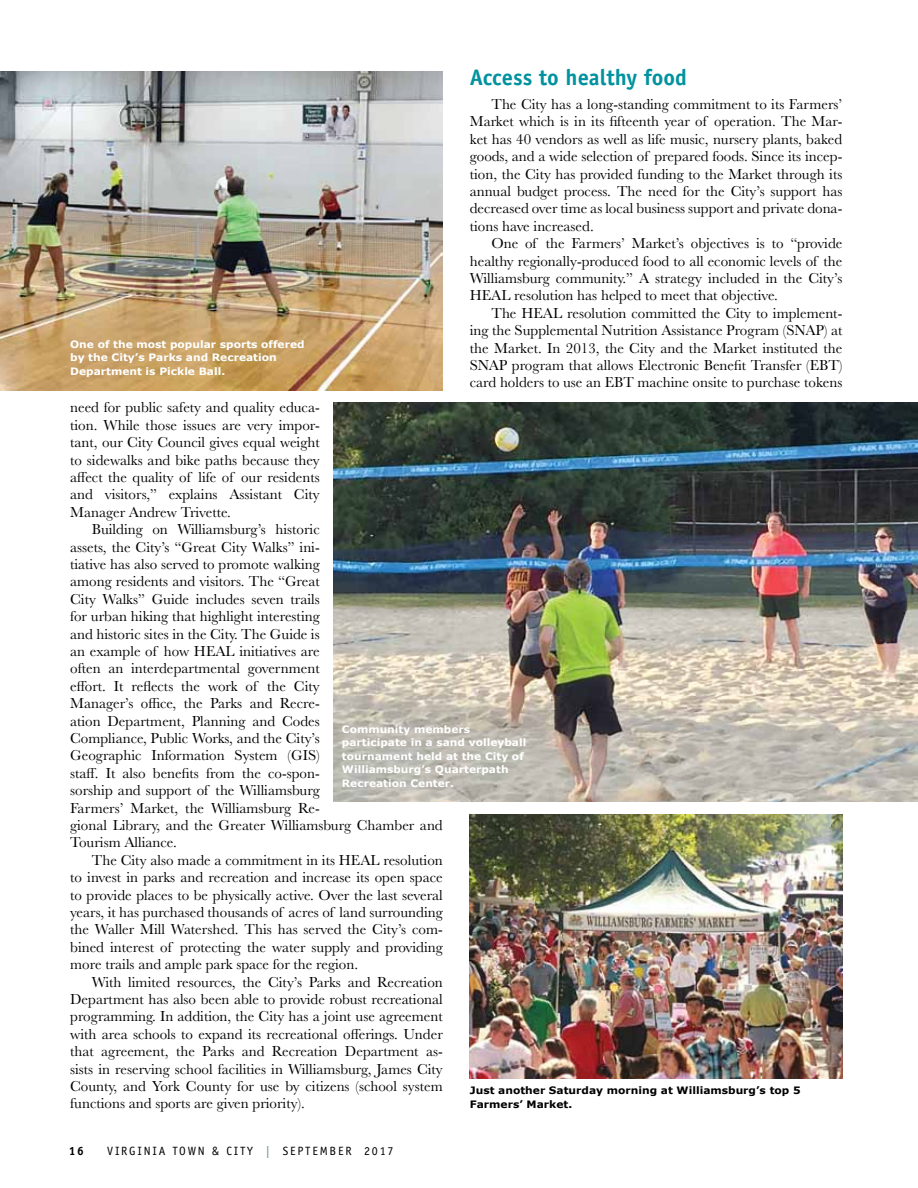
<style>
.page{position:relative;width:918px;height:1188px;background:#fff}
.page>*{position:absolute;margin:0;border:0;box-sizing:border-box;transform-origin:0 0}
.t1{font:700 22.5px "Officina Sans";color:#00929f}
.t2{font:15px/17.4px "Baskerville";color:#000;text-align:justify}
.t3{font:12px "Officina Sans";letter-spacing:.15em;color:#000}
.t4{font:700 12px "Officina Sans";color:#000}
.t5{font:700 10.2px/13.5px "Verdana";color:#fff;scale:1.05 1}
.t6{font:700 10.2px/13.5px "Verdana";color:#000;scale:1.05 1}
.s1{font-weight:700;color:#91a5a5}
</style>
<div class="page">
<img style="left:0;top:71px;width:443px;height:320px">
<img style="left:333px;top:402px;width:585px;height:400px">
<img style="left:470px;top:814px;width:372px;height:264px">
<p class="t5" style="left:70px;top:337px;width:225px">One of the most popular sports offered by the City’s Parks and Recreation<br>Department is Pickle Ball.</p>
<h1 class="t1" style="left:470px;top:63px;width:219px">Access to healthy food</h1>
<p class="t2" style="left:470px;top:96px;width:374px;text-indent:22px">The City has a long-standing commitment to its Farmers’ Market which is in its fifteenth year of operation. The Mar&shy;ket has 40 vendors as well as life music, nursery plants, baked goods, and a wide selection of prepared foods. Since its incep&shy;tion, the City has provided funding to the Market through its annual budget process. The need for the City’s support has decreased over time as local business support and private dona&shy;tions have increased.</p>
<p class="t2" style="left:470px;top:235px;width:374px;text-indent:22px">One of the Farmers’ Market’s objectives is to “provide healthy regionally-produced food to all economic levels of the Williamsburg community.” A strategy included in the City’s HEAL resolution has helped to meet that objective.</p>
<p class="t2" style="left:470px;top:305px;width:374px;text-indent:22px">The HEAL resolution committed the City to implement&shy;ing the Supplemental Nutrition Assistance Program (SNAP) at the Market. In 2013, the City and the Market instituted the SNAP program that allows Electronic Benefit Transfer (EBT) card holders to use an EBT machine onsite to purchase tokens</p>
<p class="t2" style="left:70px;top:399px;width:251px">need for public safety and quality educa&shy;tion. While those issues are very impor&shy;tant, our City Council gives equal weight to sidewalks and bike paths because they affect the quality of life of our residents and visitors,” explains Assistant City Manager Andrew Trivette.</p>
<p class="t2" style="left:70px;top:521px;width:374px;text-align:left;text-indent:22px">Building on Williamsburg’s historic<br>assets, the City’s “Great City Walks” ini-<br>tiative has also served to promote walking<br>among residents and visitors. The “Great<br>City Walks” Guide includes seven trails<br>for urban hiking that highlight interesting<br>and historic sites in the City. The Guide is<br>an example of how HEAL initiatives are<br>often an interdepartmental government<br>effort. It reflects the work of the City<br>Manager’s office, the Parks and Recre-<br>ation Department, Planning and Codes<br>Compliance, Public Works, and the City’s<br>Geographic Information System (GIS)<br>staff. It also benefits from the co-spon-<br>sorship and support of the Williamsburg<br>Farmers’ Market, the Williamsburg Re-<br>gional Library, and the Greater Williamsburg Chamber and Tourism Alliance.</p>
<p class="t2" style="left:70px;top:851px;width:374px;text-indent:22px">The City also made a commitment in its HEAL resolution to invest in parks and recreation and increase its open space to provide places to be physically active. Over the last several years, it has purchased thousands of acres of land surrounding the Waller Mill Watershed. This has served the City’s com&shy;bined interest of protecting the water supply and providing more trails and ample park space for the region.</p>
<p class="t2" style="left:70px;top:973px;width:374px;text-indent:22px">With limited resources, the City’s Parks and Recreation Department has also been able to provide robust recreational programming. In addition, the City has a joint use agreement with area schools to expand its recreational offerings. Under that agreement, the Parks and Recreation Department as&shy;sists in reserving school facilities in Williamsburg, James City County, and York County for use by citizens (school system functions and sports are given priority).</p>
<p class="t5" style="left:342px;top:722px;width:177px">Community members participate in a sand volleyball tournament held at the City of<br>Williamsburg’s Quarterpath<br>Recreation Center.</p>
<p class="t6" style="left:470px;top:1084px;width:317px">Just another Saturday morning at Williamsburg’s top 5<br>Farmers’ Market.</p>
<p class="t4" style="left:69px;top:1144px;width:17px">16</p>
<p class="t3" style="left:107px;top:1144px;width:288px">VIRGIN IA TO WN &amp; CITY <span class="s1">|</span> SEPTEMBER 2017</p>
</div>
